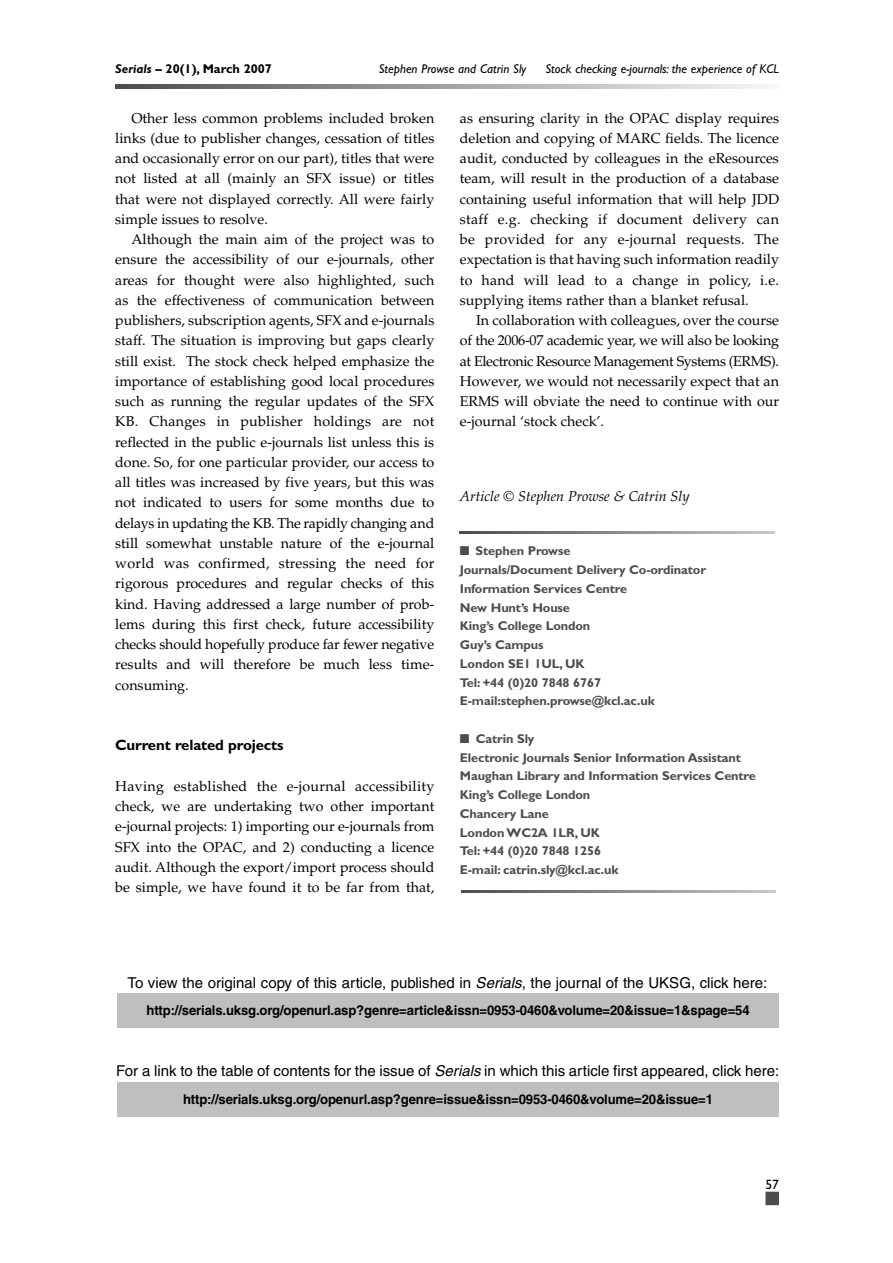
<style>
.page{position:relative;width:893px;height:1263px;background:#fff}
.page>*{position:absolute;margin:0;border:0;box-sizing:border-box;transform-origin:0 0}
.t1{font:15px "Helvetica";color:#000}
.t2{font:700 15px "Gill Sans";letter-spacing:-.01em;color:#000}
.t3{font:14.25px/20.2px "Palatino";color:#000;text-align:justify}
.t4{font:italic 14.25px "Palatino";color:#000}
.t5{font:700 13.5px "Helvetica";letter-spacing:-.01em;color:#000}
.t6{font:13.5px "Gill Sans";color:#000}
.t7{font:700 12.75px/18.8px "Gill Sans";letter-spacing:-.01em;color:#4d4d4d}
.t8{font:italic 12.75px "Gill Sans";color:#000}
.t9{font:700 12.75px "Gill Sans";color:#000}
.s1{font-style:italic}
</style>
<div class="page">
<svg style="left:115px;top:85px;width:650px;height:3px;background:#a0a0a0"></svg>
<div style="left:765px;top:1192px;width:14px;height:13px;background:#4d4d4d"></div>
<svg style="left:461px;top:891px;width:315px;height:2px"></svg>
<svg style="left:460px;top:531px;width:314px;height:3px"></svg>
<div style="left:117px;top:993px;width:662px;height:35px;background:#bfbfbf"></div>
<div style="left:117px;top:1082px;width:662px;height:35px;background:#bfbfbf"></div>
<p class="t9" style="left:115px;top:64px;width:158px"><span class="s1">Serials</span> – 20(1), March 2007</p>
<p class="t8" style="left:379px;top:64px;width:149px">Stephen Prowse and Catrin Sly</p>
<p class="t8" style="left:545px;top:64px;width:235px">Stock checking e-journals: the experience of KCL</p>
<p class="t3" style="left:115px;top:109px;width:320px;text-indent:16px">Other less common problems included broken links (due to publisher changes, cessation of titles and occasionally error on our part), titles that were not listed at all (mainly an SFX issue) or titles that were not displayed correctly. All were fairly simple issues to resolve.</p>
<p class="t3" style="left:115px;top:231px;width:320px;text-indent:16px">Although the main aim of the project was to ensure the accessibility of our e-journals, other areas for thought were also highlighted, such as the effectiveness of communication between publishers, subscription agents, SFX and e-journals staff. The situation is improving but gaps clearly still exist. The stock check helped emphasize the importance of establishing good local procedures such as running the regular updates of the SFX KB. Changes in publisher holdings are not reflected in the public e-journals list unless this is done. So, for one particular provider, our access to all titles was increased by five years, but this was not indicated to users for some months due to delays in updating the KB. The rapidly changing and still somewhat unstable nature of the e-journal world was confirmed, stressing the need for rigorous procedures and regular checks of this kind. Having addressed a large number of prob&shy;lems during this first check, future accessibility checks should hopefully produce far fewer negative results and will therefore be much less time&shy;consuming.</p>
<p class="t2" style="left:115px;top:740px;width:170px">Current related projects</p>
<p class="t3" style="left:115px;top:777px;width:320px">Having established the e-journal accessibility check, we are undertaking two other important e-journal projects: 1) importing our e-journals from SFX into the OPAC, and 2) conducting a licence audit. Although the export/import process should be simple, we have found it to be far from that,</p>
<p class="t3" style="left:460px;top:109px;width:320px">as ensuring clarity in the OPAC display requires deletion and copying of MARC fields. The licence audit, conducted by colleagues in the eResources team, will result in the production of a database containing useful information that will help JDD staff e.g. checking if document delivery can be provided for any e-journal requests. The expectation is that having such information readily to hand will lead to a change in policy, i.e. supplying items rather than a blanket refusal.</p>
<p class="t3" style="left:460px;top:312px;width:320px;text-indent:16px">In collaboration with colleagues, over the course of the 2006-07 academic year, we will also be looking at Electronic Resource Management Systems (ERMS).<br>However, we would not necessarily expect that an ERMS will obviate the need to continue with our e-journal ‘stock check’.</p>
<p class="t4" style="left:460px;top:490px;width:231px">Article © Stephen Prowse &amp; Catrin Sly</p>
<p class="t7" style="left:460px;top:543px;width:248px">■ Stephen Prowse<br>Journals/Document Delivery Co-ordinator<br>Information Services Centre<br>New Hunt’s House<br>King’s College London<br>Guy’s Campus<br>London SE1 1UL, UK<br>Tel: +44 (0)20 7848 6767<br>E-mail:stephen.prowse@kcl.ac.uk</p>
<p class="t7" style="left:460px;top:731px;width:297px">■ Catrin Sly<br>Electronic Journals Senior Information Assistant<br>Maughan Library and Information Services Centre<br>King’s College London<br>Chancery Lane<br>London WC2A 1LR, UK<br>Tel: +44 (0)20 7848 1256<br>E-mail: catrin.sly@kcl.ac.uk</p>
<p class="t1" style="left:128px;top:977px;width:641px">To view the original copy of this article, published in <span class="s1">Serials</span>, the journal of the UKSG, click here:</p>
<p class="t5" style="left:146px;top:1006px;width:604px">http://serials.uksg.org/openurl.asp?genre=article&amp;issn=0953-0460&amp;volume=20&amp;issue=1&amp;spage=54</p>
<p class="t1" style="left:116px;top:1065px;width:664px">For a link to the table of contents for the issue of <span class="s1">Serials</span> in which this article first appeared, click here:</p>
<p class="t5" style="left:183px;top:1094px;width:531px">http://serials.uksg.org/openurl.asp?genre=issue&amp;issn=0953-0460&amp;volume=20&amp;issue=1</p>
<p class="t6" style="left:765px;top:1179px;width:15px">57</p>
</div>
